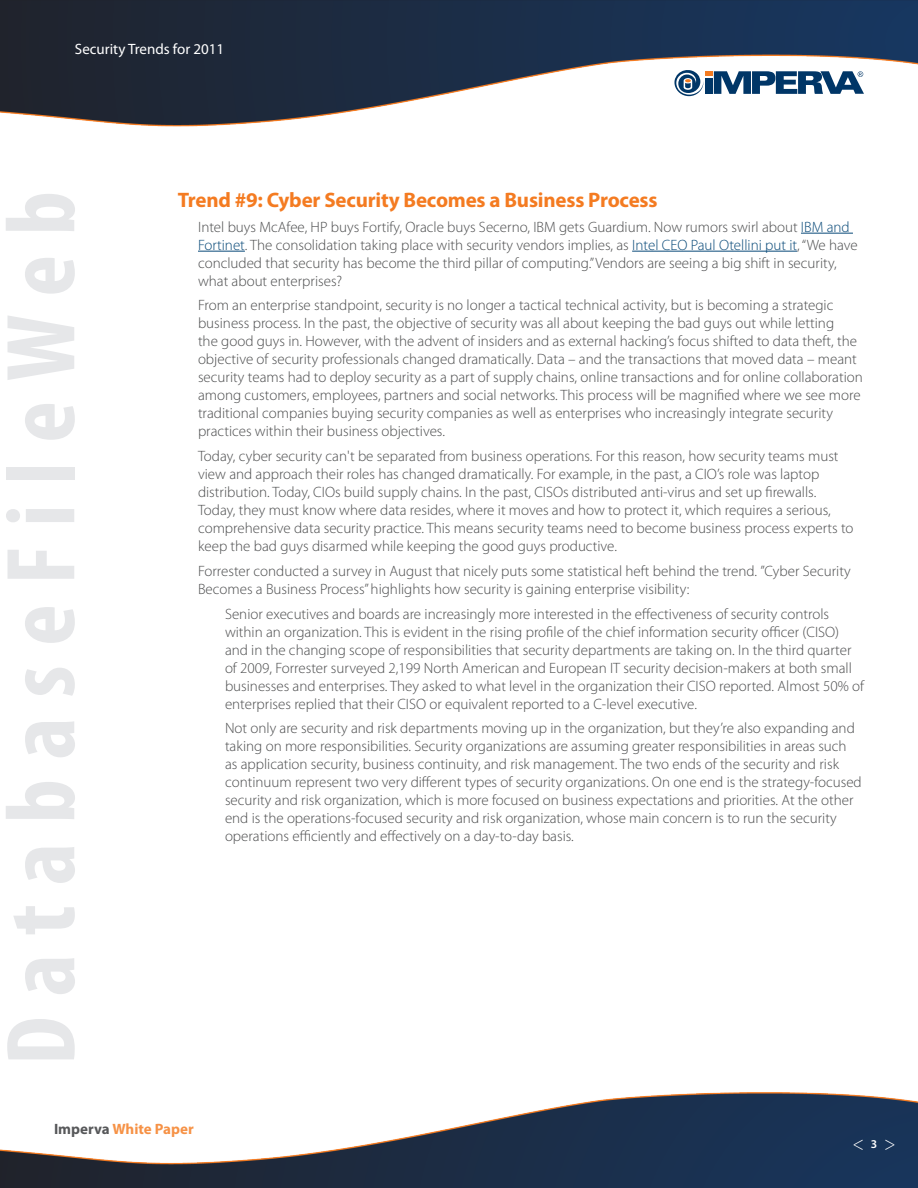
<style>
.page{position:relative;width:918px;height:1188px;background:#fff}
.page>*{position:absolute;margin:0;border:0;box-sizing:border-box;transform-origin:0 0}
.t1{font:700 condensed 99px "Myriad Pro";letter-spacing:.2em;color:#e6e7e9}
.body_header{font:700 21px "Myriad Pro";letter-spacing:-.01em;color:#f47b21}
.t2{font:300 19.5px "Myriad Pro";color:#fff}
.Body_Copy{font:300 15px/18px "Myriad Pro";color:#4b4c4d}
.t3{font:15px "Myriad Pro";color:#fff}
.t4{font:700 15px "Myriad Pro";color:#f69246}
.t5{font:600 12px "Myriad Pro";color:#fff}
.s1{color:#084978}
.s2{color:#57585a}
</style>
<div class="page">
<img style="left:0;top:1092px;width:918px;height:96px">
<img style="left:0;top:0;width:918px;height:127px">
<svg style="left:674px;top:70px;width:29px;height:26px"></svg>
<div style="left:705px;top:71px;width:8px;height:5px;background:#f47b21"></div>
<div style="left:705px;top:78px;width:8px;height:16px;background:#003667"></div>
<svg style="left:714px;top:71px;width:150px;height:23px"></svg>
<hr style="left:801px;top:233px;width:52px;height:1px;background:#084978">
<hr style="left:198px;top:251px;width:47px;height:1px;background:#084978">
<hr style="left:632px;top:251px;width:165px;height:1px;background:#084978">
<p class="t3" style="left:75px;top:39px;width:151px">Security Trends for 2011</p>
<h1 class="t1" style="left:-21px;top:1065px;width:876px;rotate:-90deg">DatabaseFileWeb</h1>
<p class="body_header" style="left:178px;top:186px;width:481px">Trend #9: Cyber Security Becomes a Business Process</p>
<p class="Body_Copy" style="left:198px;top:218px;width:661px">Intel buys McAfee, HP buys Fortify, Oracle buys Secerno, IBM gets Guardium. Now rumors swirl about <span class="s1">IBM and Fortinet</span>. The consolidation taking place with security vendors implies, as <span class="s1">Intel CEO Paul Otellini put it</span>, “We have concluded that security has become the third pillar of computing.” Vendors are seeing a big shift in security, what about enterprises?</p>
<p class="Body_Copy" style="left:198px;top:297px;width:666px">From an enterprise standpoint, security is no longer a tactical technical activity, but is becoming a strategic business process. In the past, the objective of security was all about keeping the bad guys out while letting<br>the good guys in. However, with the advent of insiders and as external hacking’s focus shifted to data theft, the objective of security professionals changed dramatically. Data – and the transactions that moved data – meant security teams had to deploy security as a part of supply chains, online transactions and for online collaboration among customers, employees, partners and social networks. This process will be magnified where we see more traditional companies buying security companies as well as enterprises who increasingly integrate security practices within their business objectives.</p>
<p class="Body_Copy" style="left:198px;top:447px;width:657px">Today, cyber security can't be separated from business operations. For this reason, how security teams must view and approach their roles has changed dramatically. For example, in the past, a CIO’s role was laptop distribution. Today, CIOs build supply chains. In the past, CISOs distributed anti-virus and set up firewalls.<br>Today, they must know where data resides, where it moves and how to protect it, which requires a serious, comprehensive data security practice. This means security teams need to become business process experts to keep the bad guys disarmed while keeping the good guys productive.</p>
<p class="Body_Copy" style="left:198px;top:562px;width:654px">Forrester conducted a survey in August that nicely puts some statistical heft behind the trend. ”Cyber Security<br>Becomes a Business Process” highlights how security is gaining enterprise visibility:</p>
<p class="Body_Copy" style="left:225px;top:605px;width:641px">Senior executives and boards are increasingly more interested in the effectiveness of security controls within an organization. This is evident in the rising profile of the chief information security officer (CISO) and in the changing scope of responsibilities that security departments are taking on. In the third quarter of 2009, Forrester surveyed 2,199 North American and European IT security decision-makers at both small businesses and enterprises. They asked to what level in the organization their CISO reported. Almost 50% of enterprises replied that their CISO or equivalent reported to a C-level executive.</p>
<p class="Body_Copy" style="left:225px;top:720px;width:638px">Not only are security and risk departments moving up in the organization, but they’re also expanding and taking on more responsibilities. Security organizations are assuming greater responsibilities in areas such as application security, business continuity, and risk management. The two ends of the security and risk continuum represent two very different types of security organizations. On one end is the strategy-focused security and risk organization, which is more focused on business expectations and priorities. At the other end is the operations-focused security and risk organization, whose main concern is to run the security operations efficiently and effectively on a day-to-day basis.</p>
<p class="t4" style="left:54px;top:1119px;width:141px"><span class="s2">Imperva</span> White Paper</p>
<h3 class="t2" style="left:852px;top:1132px;width:45px">&lt; &gt;</h3>
<p class="t5" style="left:871px;top:1137px;width:8px">3</p>
</div>
